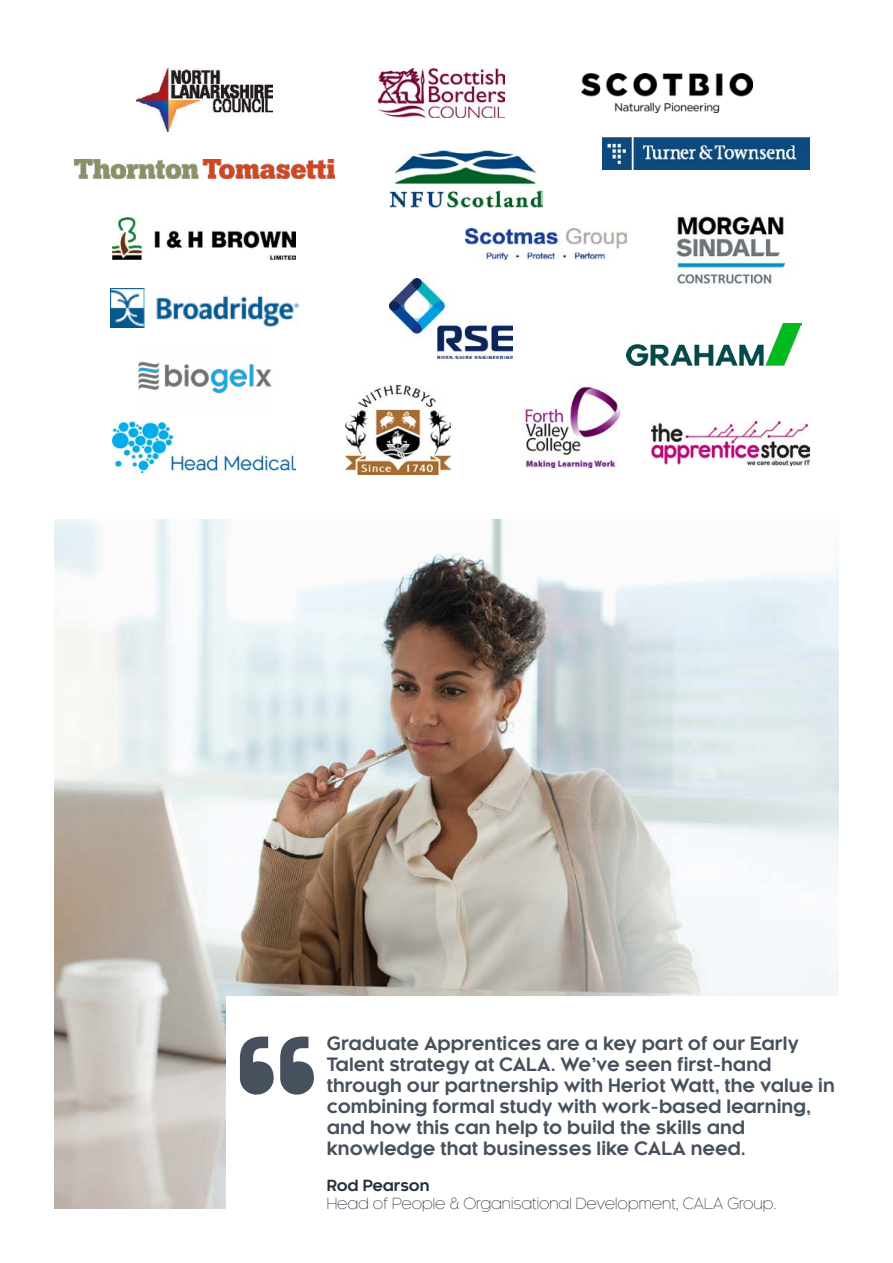
<style>
.page{position:relative;width:893px;height:1263px;background:#fff}
.page>*{position:absolute;margin:0;border:0;box-sizing:border-box;transform-origin:0 0}
.t1{font:700 219px "Kessel 105";color:#47515d}
.t2{font:700 18px/21px "Kessel 105";color:#47515d}
.t3{font:300 15px "Kessel 105";color:#25303b}
.t4{font:700 15px "Kessel 105";letter-spacing:-.015em;color:#25303b}
</style>
<div class="page">
<hr style="left:892px;top:0;width:1px;height:1263px;background:#c9ccd2">
<img style="left:75px;top:159px;width:259px;height:20px">
<img style="left:113px;top:218px;width:183px;height:42px">
<img style="left:111px;top:289px;width:187px;height:39px">
<img style="left:136px;top:361px;width:136px;height:33px">
<img style="left:113px;top:422px;width:183px;height:51px">
<img style="left:346px;top:386px;width:105px;height:88px">
<img style="left:389px;top:279px;width:123px;height:79px">
<img style="left:378px;top:68px;width:126px;height:50px">
<img style="left:652px;top:422px;width:157px;height:43px">
<img style="left:522px;top:386px;width:99px;height:81px">
<img style="left:626px;top:323px;width:176px;height:42px">
<img style="left:389px;top:150px;width:153px;height:57px">
<img style="left:673px;top:216px;width:119px;height:68px">
<img style="left:602px;top:138px;width:207px;height:31px">
<img style="left:136px;top:68px;width:137px;height:63px">
<img style="left:581px;top:73px;width:171px;height:39px">
<img style="left:466px;top:228px;width:160px;height:32px">
<img style="left:54px;top:520px;width:785px;height:689px">
<div style="left:227px;top:996px;width:625px;height:231px;background:#fff"></div>
<h1 class="t1" style="left:227px;top:997px;width:102px">“</h1>
<p class="t2" style="left:327px;top:1033px;width:510px">Graduate Apprentices are a key part of our Early Talent strategy at CALA. We’ve seen first-hand through our partnership with Heriot Watt, the value in combining formal study with work-based learning, and how this can help to build the skills and knowledge that businesses like CALA need.</p>
<p class="t4" style="left:327px;top:1177px;width:105px">Rod Pearson</p>
<p class="t3" style="left:327px;top:1195px;width:451px">Head of People &amp; Organisational Development, CALA Group.</p>
</div>
